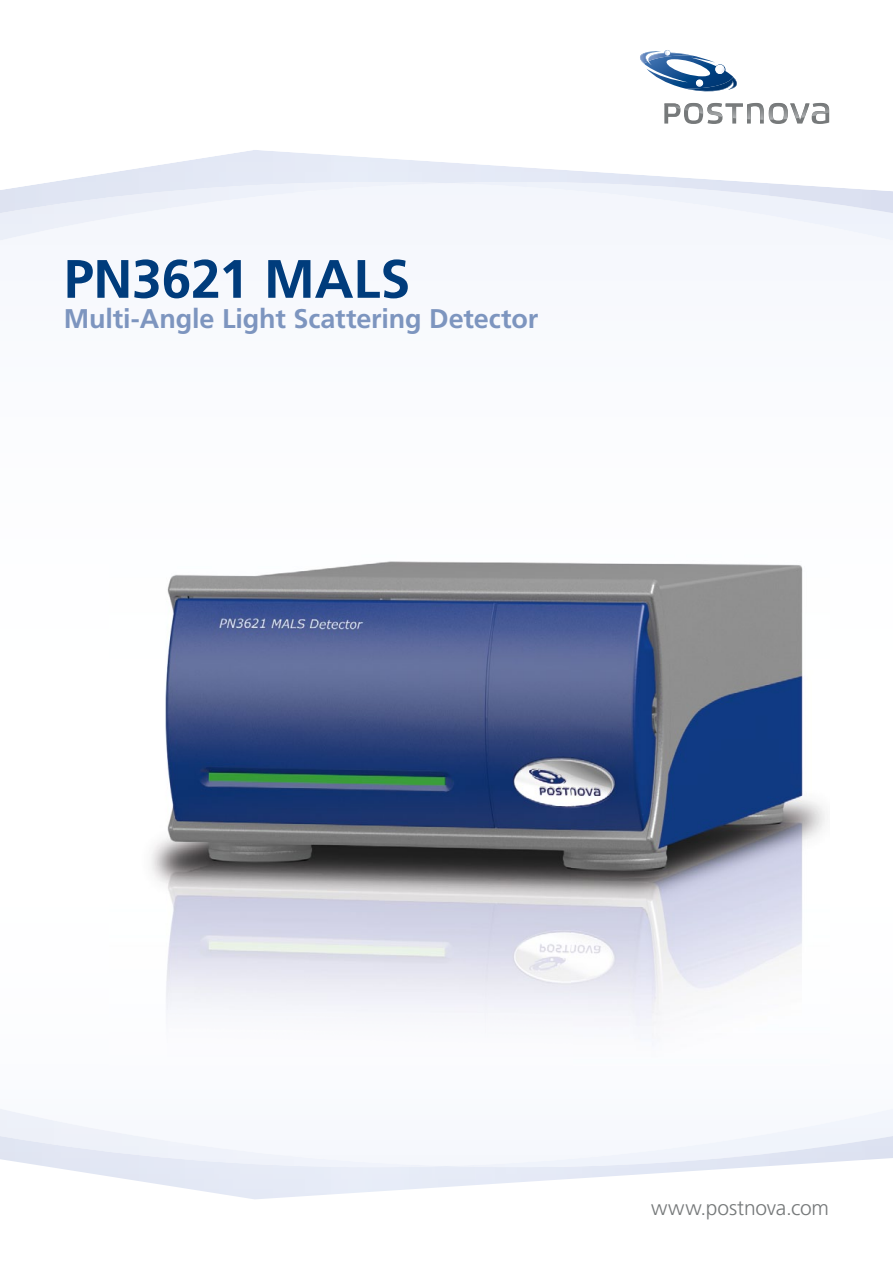
<style>
.page{position:relative;width:893px;height:1263px;background:#fff}
.page>*{position:absolute;margin:0;border:0;box-sizing:border-box;transform-origin:0 0}
.t1{font:700 54px "Frutiger LT Std";letter-spacing:-.005em;color:#003c7c}
.t2{font:700 27px "Frutiger LT Std";letter-spacing:-.005em;color:#7d95bf}
.t3{font:300 21px "Frutiger LT Std";letter-spacing:-.01em;color:#76797a}
</style>
<div class="page">
<svg style="left:0;top:1157px;width:893px;height:42px"></svg>
<svg style="left:0;top:102px;width:893px;height:90px"></svg>
<svg style="left:664px;top:103px;width:165px;height:21px"></svg>
<svg style="left:640px;top:50px;width:97px;height:42px"></svg>
<img style="left:151px;top:561px;width:674px;height:465px">
<h1 class="t1" style="left:64px;top:247px;width:348px">PN3621 MALS</h1>
<p class="t2" style="left:64px;top:302px;width:476px">Multi-Angle Light Scattering Detector</p>
<p class="t3" style="left:651px;top:1196px;width:179px">www.postnova.com</p>
</div>
